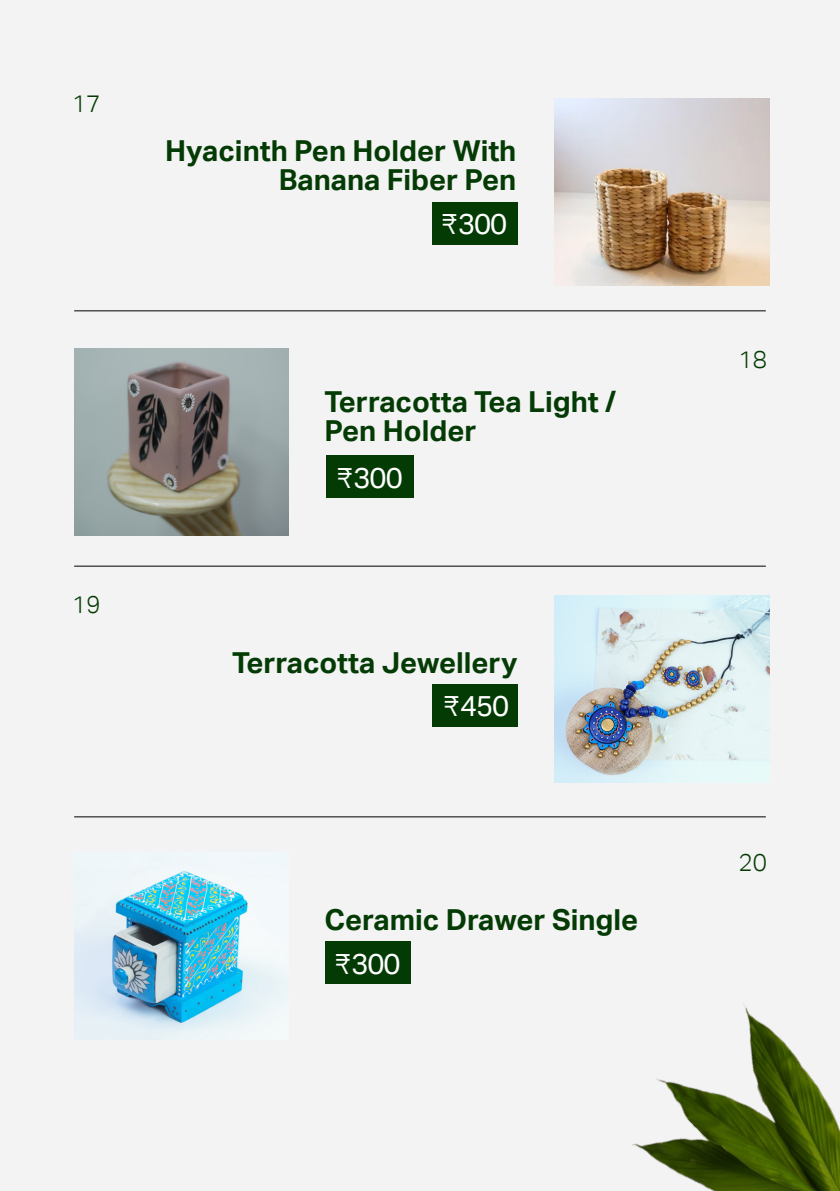
<style>
.page{position:relative;width:840px;height:1191px;background:#fff}
.page>*{position:absolute;margin:0;border:0;box-sizing:border-box;transform-origin:0 0}
.t1{font:700 28.8px/43.2px "Aktiv Grotesk Corp";color:#043b05}
.t2{font:28.8px "Aktiv Grotesk Corp";letter-spacing:-.035em;color:#fff}
.t3{font:300 24px "Aktiv Grotesk Corp";color:#043b05}
.s1{font-family:"Bahnschrift";font-size:28px}
.s2{font-family:"Bahnschrift";font-weight:400;font-size:28px;color:#fff}
.s3{font-weight:400;color:#fff}
</style>
<div class="page">
<div style="left:0;top:0;width:839px;height:1191px;background:#f3f3f3"></div>
<img style="left:632px;top:1004px;width:207px;height:187px">
<img style="left:74px;top:871px;width:204px;height:168px">
<div style="left:325px;top:941px;width:86px;height:43px;background:#043b05"></div>
<hr style="left:74px;top:310px;width:691px;height:1px;background:#000">
<hr style="left:74px;top:816px;width:691px;height:1px;background:#000">
<hr style="left:74px;top:565px;width:691px;height:1px;background:#000">
<img style="left:554px;top:596px;width:215px;height:187px">
<img style="left:74px;top:349px;width:215px;height:187px">
<div style="left:325px;top:455px;width:88px;height:43px;background:#043b05"></div>
<div style="left:432px;top:684px;width:85px;height:43px;background:#043b05"></div>
<div style="left:432px;top:202px;width:85px;height:43px;background:#043b05"></div>
<img style="left:554px;top:98px;width:215px;height:187px">
<p class="t3" style="left:72px;top:89px;width:30px">17</p>
<p class="t3" style="left:72px;top:591px;width:30px">19</p>
<p class="t1" style="left:165px;top:136px;width:352px;line-height:28.6px;text-align:right">Hyacinth Pen Holder With<br>Banana Fiber Pen</p>
<p class="t2" style="left:440px;top:207px;width:68px"><span class="s1">₹</span>300</p>
<p class="t1" style="left:324px;top:387px;width:293px;line-height:28.6px">Terracotta Tea Light /<br>Pen Holder</p>
<p class="t2" style="left:336px;top:460px;width:68px"><span class="s1">₹</span>300</p>
<p class="t1" style="left:232px;top:640px;width:287px;text-align:right">Terracotta Jewellery <span class="s2">₹</span><span class="s3">450</span></p>
<p class="t1" style="left:334px;top:898px;width:305px;text-indent:-10px">Ceramic Drawer Single <span class="s2">₹</span><span class="s3">300</span></p>
<p class="t3" style="left:738px;top:346px;width:30px">18</p>
<p class="t3" style="left:738px;top:849px;width:30px">20</p>
</div>
